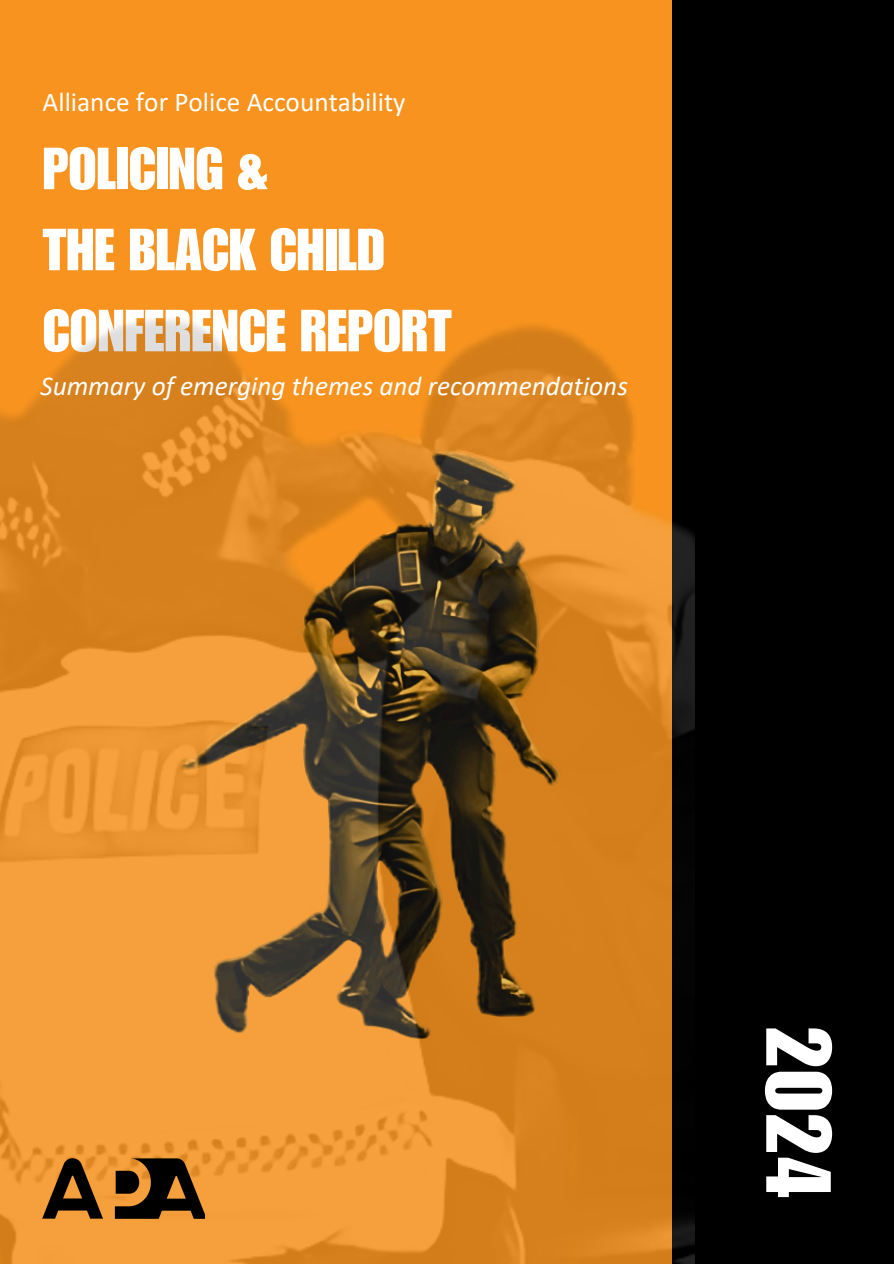
<style>
.page{position:relative;width:894px;height:1264px;background:#fff}
.page>*{position:absolute;margin:0;border:0;box-sizing:border-box;transform-origin:0 0}
.t1{font:90.3px "Impact LT Std";color:#fff}
.t2{font:58.05px/81px "Impact LT Std";color:#fff}
.t3{font:italic 27.3px "Calibri";color:#fff}
.t4{font:27.3px "Calibri";color:#fff}
</style>
<div class="page">
<div style="left:0;top:0;width:893px;height:1263px;background:#f7931e"></div>
<div style="left:672px;top:0;width:221px;height:1263px;background:#000"></div>
<img style="left:0;top:319px;width:694px;height:943px">
<img style="left:40px;top:1128px;width:165px;height:91px">
<p class="t4" style="left:43px;top:90px;width:364px">Alliance for Police Accountability</p>
<p class="t2" style="left:43px;top:136px;width:410px">POLICING &amp;<br>THE BLACK CHILD<br>CONFERENCE REPORT</p>
<h2 class="t3" style="left:40px;top:374px;width:589px">Summary of emerging themes and recommendations</h2>
<h1 class="t1" style="left:830px;top:1025px;width:175px;rotate:90deg">2024</h1>
</div>
